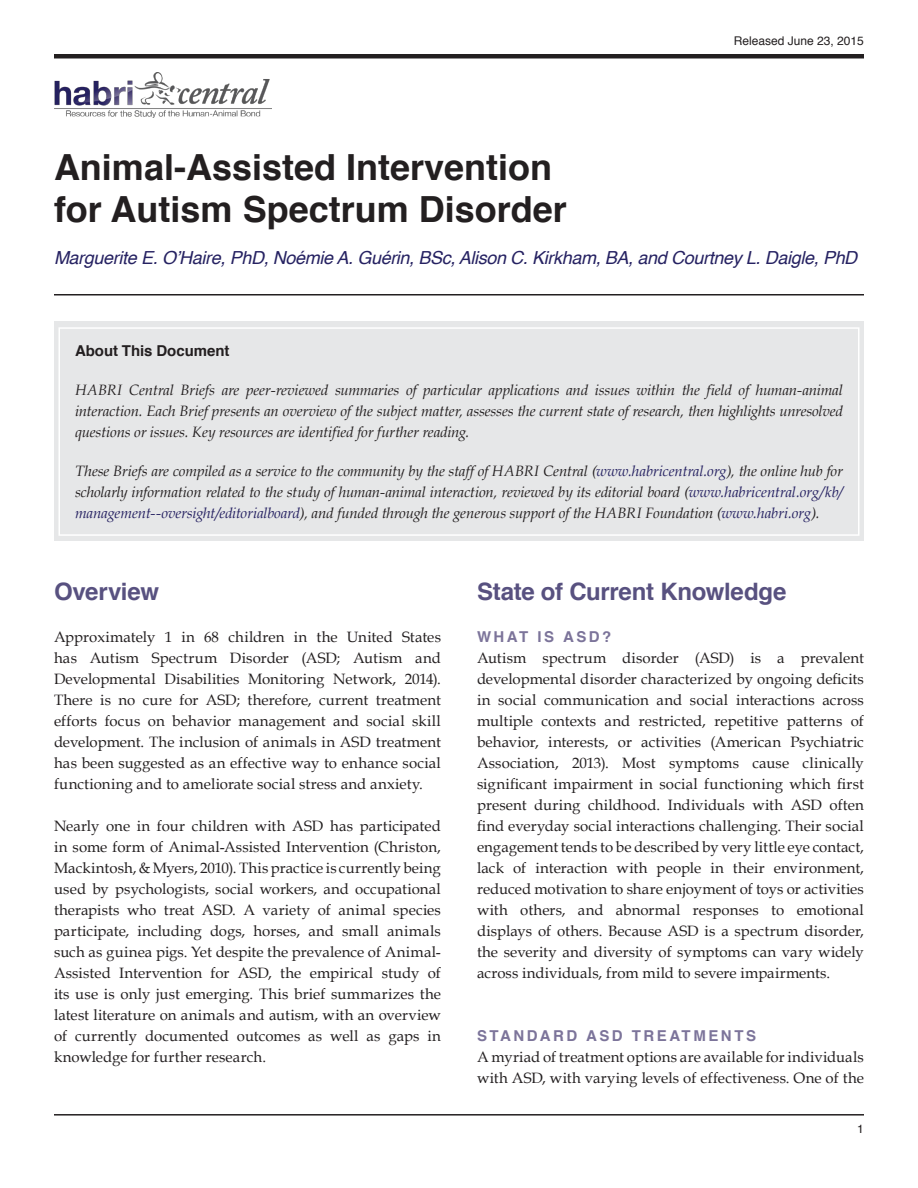
<style>
.page{position:relative;width:918px;height:1188px;background:#fff}
.page>*{position:absolute;margin:0;border:0;box-sizing:border-box;transform-origin:0 0}
.BRIEF_TITLE{font:700 36px/42px "Helvetica";color:#231f20}
.SECTION_HEADER{font:700 24px "Helvetica";letter-spacing:-.01em;color:#585180}
.BYLINE{font:italic 18px "Helvetica";letter-spacing:-.02em;color:#262262}
.BODY_COPY{font:15px/21px "Book Antiqua";letter-spacing:.005em;color:#231f20;text-align:justify}
.ABOUT_BLOCK_COPY{font:italic 15px/21px "Book Antiqua";letter-spacing:-.01em;color:#231f20;text-align:justify}
.SECTION_HEADER_LEVEL{font:700 15px "Helvetica";letter-spacing:.165em;color:#7c749a}
.ABOUT_BLOCK_COPY-2{font:700 15px "Helvetica";letter-spacing:-.005em;color:#231f20}
.t1{font:12px "Helvetica";color:#231f20}
.s1{color:#262262}
</style>
<div class="page">
<hr style="left:54px;top:1114px;width:810px;height:2px;background:#231f20">
<img style="left:54px;top:72px;width:218px;height:45px">
<div style="left:54px;top:322px;width:810px;height:219px;background:#e6e7e8"></div>
<div style="left:58px;top:327px;width:802px;height:209px;border:2px solid #fff"></div>
<hr style="left:54px;top:54px;width:810px;height:4px;background:#231f20">
<hr style="left:54px;top:294px;width:810px;height:2px;background:#231f20">
<p class="t1" style="left:734px;top:32px;width:132px">Released June 23, 2015</p>
<p class="BRIEF_TITLE" style="left:54px;top:147px;width:514px">Animal-Assisted Intervention for Autism Spectrum Disorder</p>
<p class="BYLINE" style="left:54px;top:244px;width:805px">Marguerite E. O’Haire, PhD, Noémie A. Guérin, BSc, Alison C. Kirkham, BA, and Courtney L. Daigle, PhD</p>
<p class="ABOUT_BLOCK_COPY-2" style="left:75px;top:338px;width:156px">About This Document</p>
<p class="ABOUT_BLOCK_COPY" style="left:75px;top:379px;width:769px">HABRI Central Briefs are peer-reviewed summaries of particular applications and issues within the field of human-animal interaction. Each Brief presents an overview of the subject matter, assesses the current state of research, then highlights unresolved questions or issues. Key resources are identified for further reading.</p>
<p class="ABOUT_BLOCK_COPY" style="left:75px;top:460px;width:769px">These Briefs are compiled as a service to the community by the staff of HABRI Central (<span class="s1">www.habricentral.org</span>), the online hub for scholarly information related to the study of human-animal interaction, reviewed by its editorial board (<span class="s1">www.habricentral.org/kb/ management--oversight/editorialboard</span>), and funded through the generous support of the HABRI Foundation (<span class="s1">www.habri.org</span>).</p>
<p class="SECTION_HEADER" style="left:54px;top:572px;width:107px">Overview</p>
<p class="BODY_COPY" style="left:54px;top:626px;width:389px">Approximately 1 in 68 children in the United States has Autism Spectrum Disorder (ASD; Autism and Developmental Disabilities Monitoring Network, 2014).<br>There is no cure for ASD; therefore, current treatment efforts focus on behavior management and social skill development. The inclusion of animals in ASD treatment has been suggested as an effective way to enhance social functioning and to ameliorate social stress and anxiety.</p>
<p class="BODY_COPY" style="left:54px;top:815px;width:389px">Nearly one in four children with ASD has participated in some form of Animal-Assisted Intervention (Christon, Mackintosh, &amp; Myers, 2010). This practice is currently being used by psychologists, social workers, and occupational therapists who treat ASD. A variety of animal species participate, including dogs, horses, and small animals such as guinea pigs. Yet despite the prevalence of Animal-Assisted Intervention for ASD, the empirical study of its use is only just emerging. This brief summarizes the latest literature on animals and autism, with an overview of currently documented outcomes as well as gaps in knowledge for further research.</p>
<p class="SECTION_HEADER" style="left:477px;top:572px;width:311px">State of Current Knowledge</p>
<p class="SECTION_HEADER_LEVEL" style="left:477px;top:625px;width:136px">WHAT IS ASD?</p>
<p class="BODY_COPY" style="left:477px;top:647px;width:389px">Autism spectrum disorder (ASD) is a prevalent developmental disorder characterized by ongoing deficits in social communication and social interactions across multiple contexts and restricted, repetitive patterns of behavior, interests, or activities (American Psychiatric Association, 2013). Most symptoms cause clinically significant impairment in social functioning which first present during childhood. Individuals with ASD often find everyday social interactions challenging. Their social engagement tends to be described by very little eye contact, lack of interaction with people in their environment, reduced motivation to share enjoyment of toys or activities with others, and abnormal responses to emotional displays of others. Because ASD is a spectrum disorder, the severity and diversity of symptoms can vary widely across individuals, from mild to severe impairments.</p>
<p class="SECTION_HEADER_LEVEL" style="left:477px;top:1024px;width:281px">STANDARD ASD TREATMENTS</p>
<p class="BODY_COPY" style="left:477px;top:1046px;width:388px">A myriad of treatment options are available for individuals with ASD, with varying levels of effectiveness. One of the</p>
<p class="t1" style="left:857px;top:1119px;width:8px">1</p>
</div>
